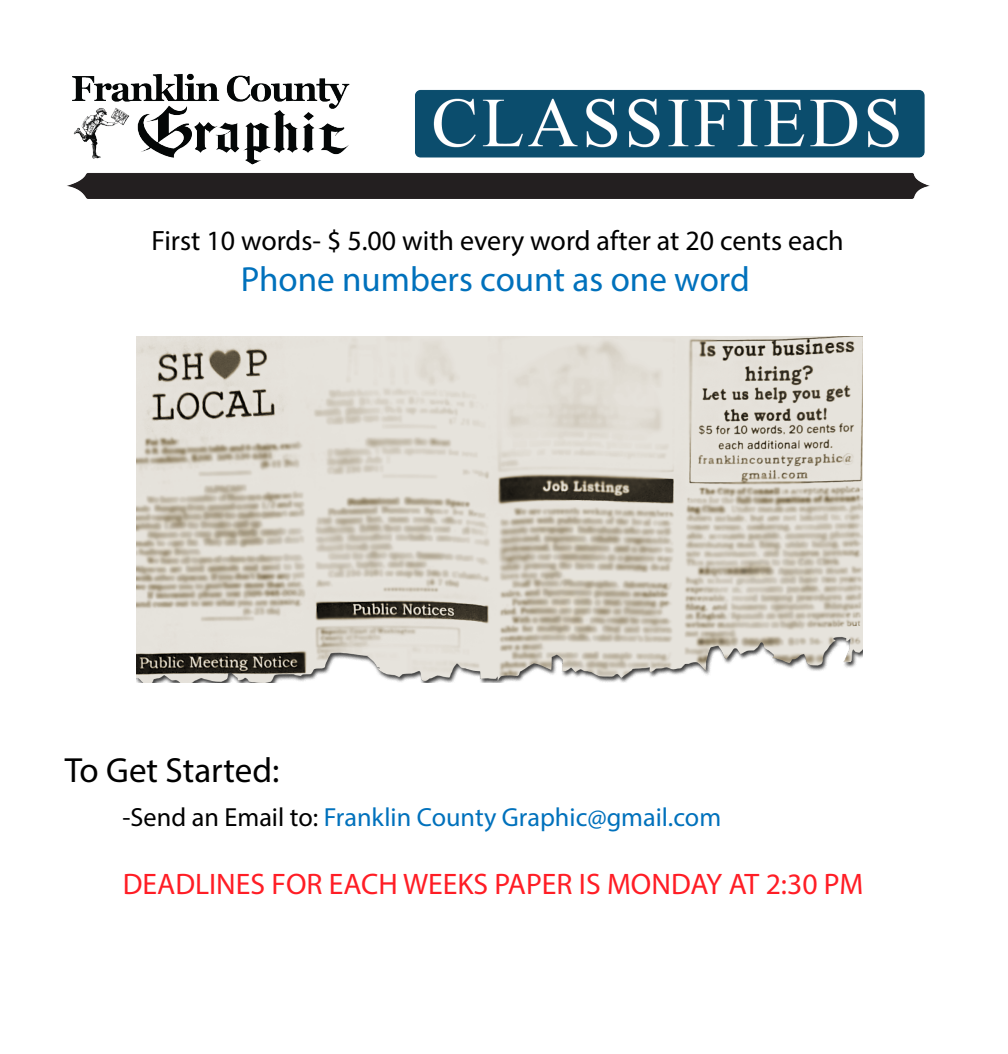
<style>
.page{position:relative;width:1008px;height:1054px;background:#fff}
.page>*{position:absolute;margin:0;border:0;box-sizing:border-box;transform-origin:0 0}
.t1{font:35px "Myriad Pro";color:#0071bc}
.t2{font:35px "Myriad Pro";color:#000}
.t3{font:29.75px "Myriad Pro";color:#ff1d25}
.t4{font:28px "Myriad Pro";color:#000}
.t5{font:26.25px "Myriad Pro";color:#0071bc}
.s1{color:#000}
</style>
<div class="page">
<img style="left:67px;top:73px;width:863px;height:126px">
<img style="left:137px;top:336px;width:726px;height:346px">
<p class="t4" style="left:152px;top:224px;width:694px">First 10 words- $ 5.00 with every word after at 20 cents each</p>
<p class="t1" style="left:241px;top:257px;width:511px">Phone numbers count as one word</p>
<p class="t2" style="left:65px;top:749px;width:216px">To Get Started:</p>
<p class="t5" style="left:122px;top:801px;width:600px"><span class="s1">-Send an Email to:</span> Franklin County Graphic@gmail.com</p>
<p class="t3" style="left:123px;top:865px;width:742px">DEADLINES FOR EACH WEEKS PAPER IS MONDAY AT 2:30 PM</p>
</div>
